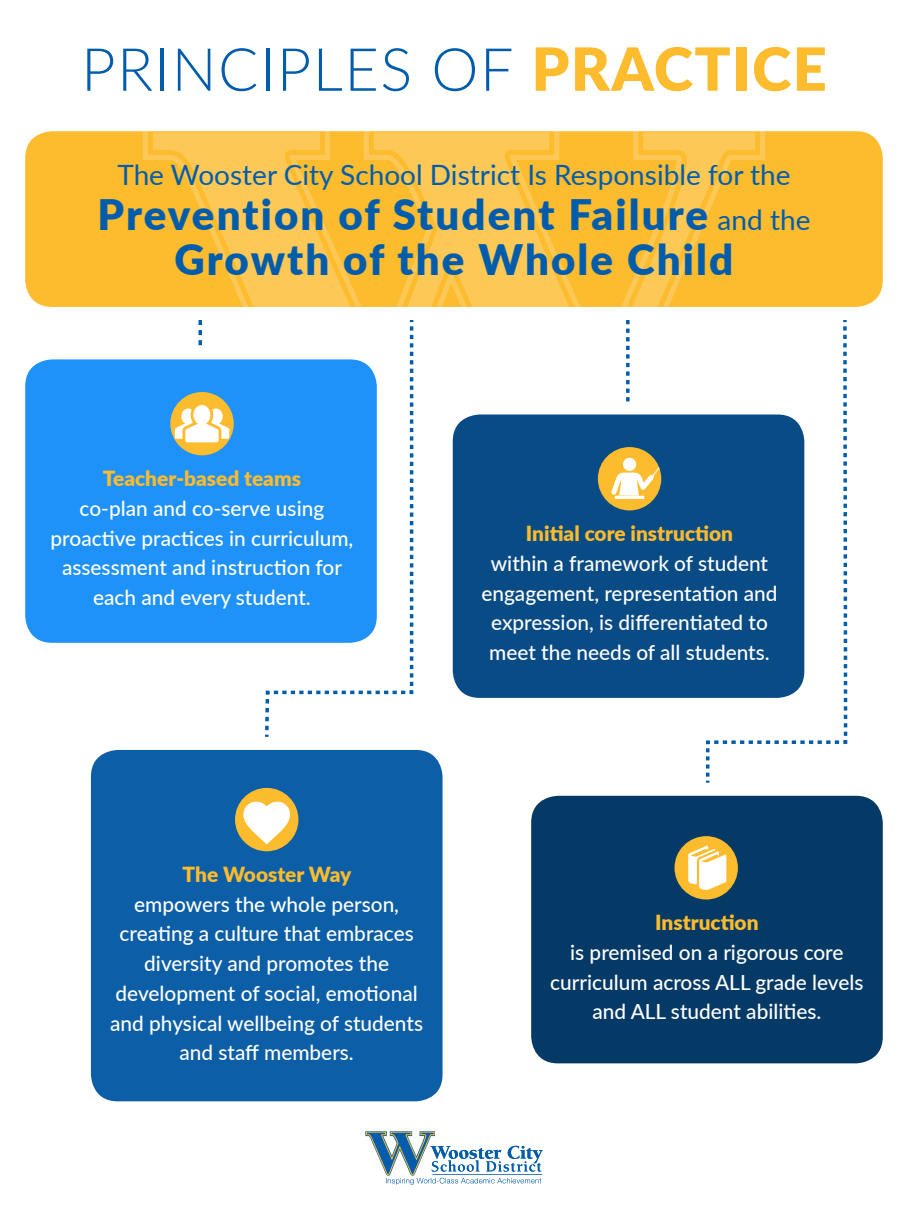
<style>
.page{position:relative;width:908px;height:1210px;background:#fff}
.page>*{position:absolute;margin:0;border:0;box-sizing:border-box;transform-origin:0 0}
.t1{font:300 59.5px "Lato";letter-spacing:.025em;color:#015dab}
.t2{font:900 42px/44.8px "Lato";letter-spacing:.05em;color:#015dab;text-align:center}
.t3{font:28px "Lato";color:#015dab}
.t4{font:500 20.82px/29.7px "Lato";color:#fff;text-align:center}
.t5{font:900 20.82px "Lato";color:#fdbb2e}
.s1{font-weight:900;color:#fdbb2e}
.s2{font-weight:400;font-size:28px}
</style>
<div class="page">
<svg style="left:365px;top:1131px;width:177px;height:53px"></svg>
<div style="left:91px;top:750px;width:351px;height:351px;background:#0c5ea7;border-radius:27px"></div>
<div style="left:531px;top:796px;width:351px;height:267px;background:#053a66;border-radius:27px"></div>
<div style="left:452px;top:414px;width:352px;height:284px;background:#084b85;border-radius:27px"></div>
<div style="left:25px;top:359px;width:351px;height:284px;background:#1e92f8;border-radius:27px"></div>
<svg style="left:198px;top:320px;width:4px;height:25px"></svg>
<svg style="left:626px;top:320px;width:3px;height:81px"></svg>
<svg style="left:263px;top:320px;width:151px;height:417px"></svg>
<svg style="left:704px;top:320px;width:144px;height:463px"></svg>
<div style="left:25px;top:131px;width:857px;height:176px;background:#fdbb2e;border-radius:27px"></div>
<svg style="left:143px;top:131px;width:621px;height:176px"></svg>
<svg style="left:153px;top:132px;width:601px;height:175px"></svg>
<div style="left:170px;top:392px;width:64px;height:63px;background:#fdbb2e;border-radius:50%"></div>
<svg style="left:175px;top:405px;width:54px;height:37px"></svg>
<div style="left:235px;top:788px;width:63px;height:63px;background:#fdbb2e;border-radius:50%"></div>
<svg style="left:243px;top:801px;width:47px;height:43px"></svg>
<div style="left:597px;top:447px;width:64px;height:63px;background:#fdbb2e;border-radius:50%"></div>
<svg style="left:611px;top:457px;width:50px;height:42px"></svg>
<div style="left:674px;top:836px;width:63px;height:63px;background:#fdbb2e;border-radius:50%"></div>
<svg style="left:688px;top:845px;width:38px;height:45px"></svg>
<p class="t1" style="left:81px;top:28px;width:747px">PRINCIPLES OF <span class="s1">PRACTICE</span></p>
<p class="t3" style="left:117px;top:155px;width:674px">The Wooster City School District Is Responsible for the</p>
<p class="t2" style="left:97px;top:190px;width:714px">Prevention of Student Failure <span class="s2">and the<br></span>Growth of the Whole Child</p>
<p class="t4" style="left:51px;top:462px;width:304px"><span class="s1">Teacher-based teams<br></span>co-plan and co-serve using proactive practices in curriculum, assessment and instruction for each and every student.</p>
<p class="t4" style="left:481px;top:518px;width:297px"><span class="s1">Initial core instruction<br></span>within a framework of student engagement, representation and expression, is differentiated to meet the needs of all students.</p>
<p class="t5" style="left:182px;top:858px;width:170px">The Wooster Way</p>
<p class="t4" style="left:110px;top:888px;width:314px">empowers the whole person, creating a culture that embraces diversity and promotes the development of social, emotional and physical wellbeing of students and staff members.</p>
<p class="t4" style="left:550px;top:907px;width:314px"><span class="s1">Instruction<br></span>is premised on a rigorous core curriculum across ALL grade levels and ALL student abilities.</p>
</div>
